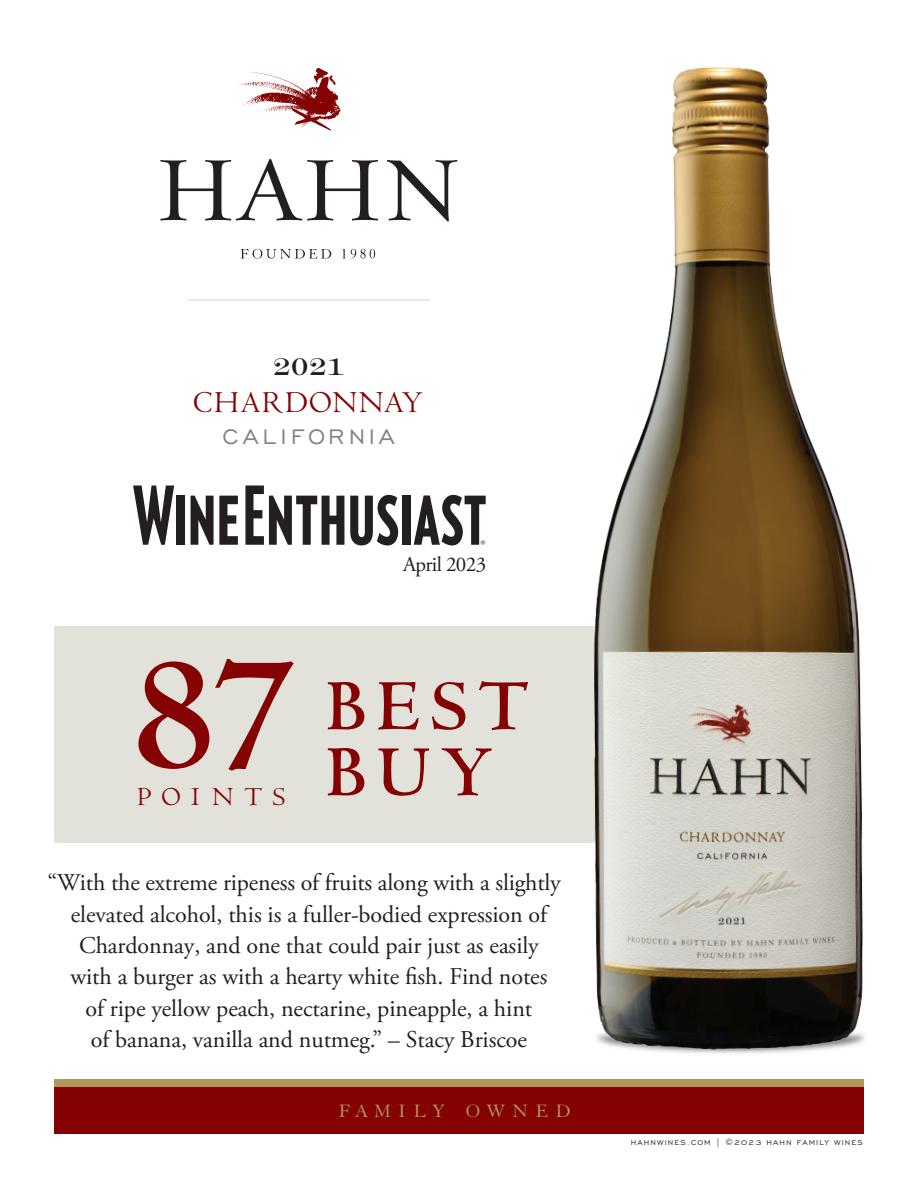
<style>
.page{position:relative;width:918px;height:1188px;background:#fff}
.page>*{position:absolute;margin:0;border:0;box-sizing:border-box;transform-origin:0 0}
.t1{font:700 170.25px "Centaur";color:#850203}
.t2{font:700 75px/66px "Centaur";letter-spacing:.14em;color:#850203}
.t3{font:31.5px "Centaur";letter-spacing:.06em;color:#850203}
.t4{font:27px "Engravers Gothic BT";letter-spacing:.145em;color:#818285}
.t5{font:27px "Engravure AT";color:#231f20}
.t6{font:26.85px "Centaur";letter-spacing:.38em;color:#850203}
.t7{font:24px/31.5px "Adobe Garamond Pro";letter-spacing:-.005em;color:#231f20;text-align:center}
.t8{font:21px "Adobe Garamond Pro";letter-spacing:-.03em;color:#231f20}
.t9{font:19.5px "Granjon";letter-spacing:.36em;color:#b39758}
.t10{font:9px "Engravers Gothic BT";letter-spacing:.12em;color:#231f20}
</style>
<div class="page">
<div style="left:54px;top:1080px;width:810px;height:54px;background:#850203"></div>
<div style="left:54px;top:1079px;width:810px;height:8px;background:#b39758"></div>
<div style="left:54px;top:627px;width:693px;height:216px;background:#e2e2da"></div>
<svg style="left:241px;top:249px;width:90px;height:10px"></svg>
<svg style="left:342px;top:249px;width:33px;height:10px"></svg>
<svg style="left:160px;top:159px;width:218px;height:62px"></svg>
<svg style="left:387px;top:160px;width:71px;height:62px"></svg>
<svg style="left:239px;top:68px;width:102px;height:63px"></svg>
<hr style="left:187px;top:299px;width:243px;height:2px;background:#e2e2d9">
<svg style="left:133px;top:485px;width:41px;height:60px"></svg>
<div style="left:177px;top:496px;width:8px;height:49px;background:#231f20"></div>
<svg style="left:191px;top:496px;width:47px;height:49px"></svg>
<svg style="left:245px;top:485px;width:99px;height:60px"></svg>
<svg style="left:350px;top:495px;width:48px;height:50px"></svg>
<div style="left:402px;top:496px;width:8px;height:49px;background:#231f20"></div>
<svg style="left:414px;top:495px;width:72px;height:50px"></svg>
<img style="left:558px;top:67px;width:307px;height:987px">
<p class="t5" style="left:273px;top:352px;width:74px">2021</p>
<h3 class="t3" style="left:193px;top:385px;width:231px">CHARDONNAY</h3>
<p class="t4" style="left:223px;top:422px;width:174px">CALIFORNIA</p>
<h1 class="t1" style="left:130px;top:624px;width:168px">87</h1>
<p class="t6" style="left:138px;top:782px;width:149px">POINTS</p>
<p class="t8" style="left:403px;top:552px;width:85px">April 2023</p>
<h2 class="t2" style="left:326px;top:675px;width:206px">BEST<br>BUY</h2>
<p class="t7" style="left:47px;top:867px;width:515px">“With the extreme ripeness of fruits along with a slightly elevated alcohol, this is a fuller-bodied expression of Chardonnay, and one that could pair just as easily<br>with a burger as with a hearty white fish. Find notes<br>of ripe yellow peach, nectarine, pineapple, a hint<br>of banana, vanilla and nutmeg.” – Stacy Briscoe</p>
<p class="t9" style="left:339px;top:1101px;width:233px">FAMILY OWNED</p>
<p class="t10" style="left:631px;top:1137px;width:233px">HAHNWINES.COM | ©2023 HAHN FAMILY WINES</p>
</div>
